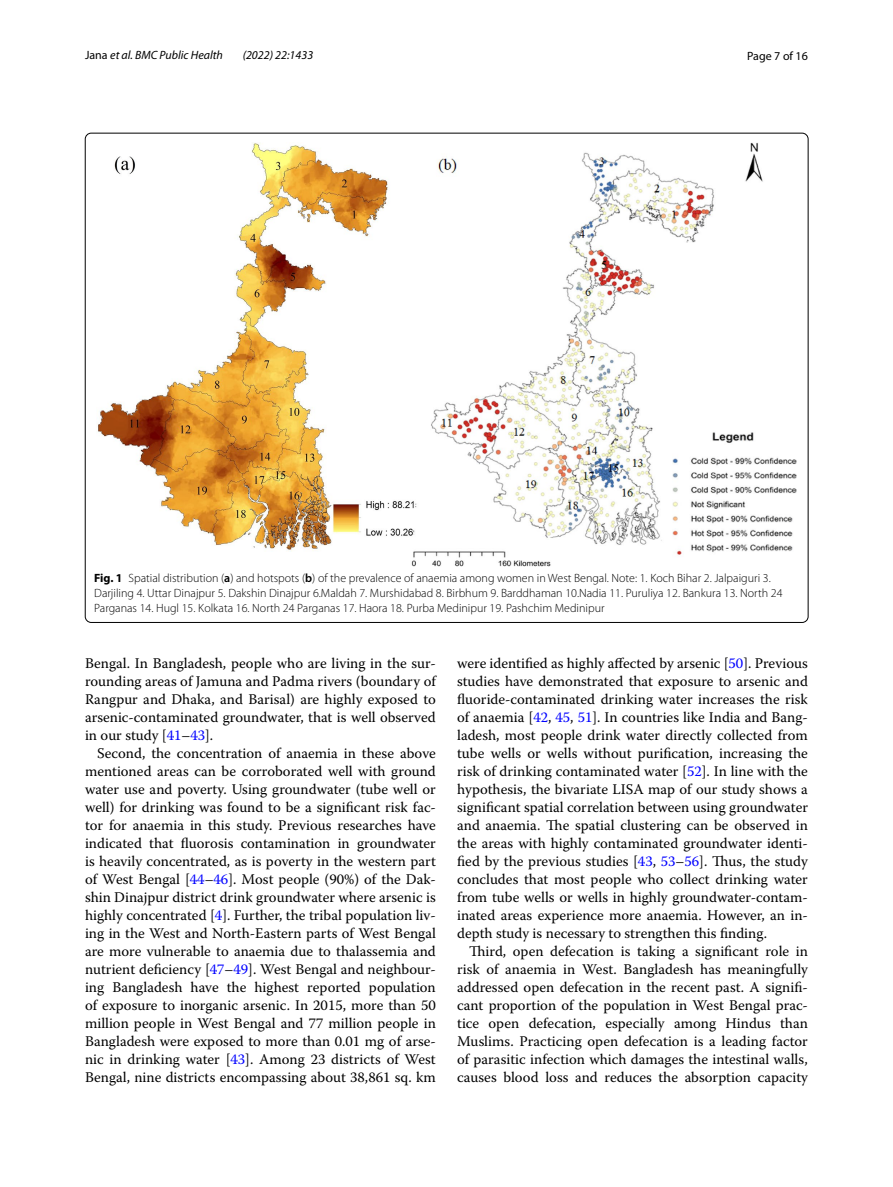
<style>
.page{position:relative;width:893px;height:1187px;background:#fff}
.page>*{position:absolute;margin:0;border:0;box-sizing:border-box;transform-origin:0 0}
.t1{font:14.7px/18px "Warnock Pro";color:#000;text-align:justify}
.t2{font:300 12px/15px "Myriad Pro";color:#000}
.t3{font:italic 12px "Myriad Pro";color:#000}
.t4{font:12px "Myriad Pro";color:#000}
.s1{font-style:normal}
.s2{font-weight:700}
.s3{font-weight:600}
.s4{color:#00f}
</style>
<div class="page">
<img style="left:98px;top:142px;width:699px;height:425px">
<p class="t3" style="left:85px;top:48px;width:139px"><span class="s1">Jana</span> et al. BMC Public Health</p>
<p class="t3" style="left:243px;top:48px;width:72px">(2022) 22:1433</p>
<p class="t4" style="left:747px;top:48px;width:62px">Page 7 of 16</p>
<p class="t2" style="left:94px;top:570px;width:690px"><span class="s2">Fig. 1</span> Spatial distribution (<span class="s3">a</span>) and hotspots (<span class="s3">b</span>) of the prevalence of anaemia among women in West Bengal. Note: 1. Koch Bihar 2. Jalpaiguri 3.<br>Darjiling 4. Uttar Dinajpur 5. Dakshin Dinajpur 6.Maldah 7. Murshidabad 8. Birbhum 9. Barddhaman 10.Nadia 11. Puruliya 12. Bankura 13. North 24<br>Parganas 14. Hugl 15. Kolkata 16. North 24 Parganas 17. Haora 18. Purba Medinipur 19. Pashchim Medinipur</p>
<p class="t1" style="left:85px;top:654px;width:352px">Bengal. In Bangladesh, people who are living in the sur&shy;rounding areas of Jamuna and Padma rivers (boundary of Rangpur and Dhaka, and Barisal) are highly exposed to arsenic-contaminated groundwater, that is well observed in our study [<span class="s4">41</span>–<span class="s4">43</span>].</p>
<p class="t1" style="left:85px;top:744px;width:352px;text-indent:12px">Second, the concentration of anaemia in these above mentioned areas can be corroborated well with ground water use and poverty. Using groundwater (tube well or well) for drinking was found to be a significant risk fac&shy;tor for anaemia in this study. Previous researches have indicated that fluorosis contamination in groundwater is heavily concentrated, as is poverty in the western part of West Bengal [<span class="s4">44</span>–<span class="s4">46</span>]. Most people (90%) of the Dak&shy;shin Dinajpur district drink groundwater where arsenic is highly concentrated [<span class="s4">4</span>]. Further, the tribal population liv&shy;ing in the West and North-Eastern parts of West Bengal are more vulnerable to anaemia due to thalassemia and nutrient deficiency [<span class="s4">47</span>–<span class="s4">49</span>]. West Bengal and neighbour&shy;ing Bangladesh have the highest reported population of exposure to inorganic arsenic. In 2015, more than 50 million people in West Bengal and 77 million people in Bangladesh were exposed to more than 0.01 mg of arse&shy;nic in drinking water [<span class="s4">43</span>]. Among 23 districts of West Bengal, nine districts encompassing about 38,861 sq. km</p>
<p class="t1" style="left:457px;top:654px;width:352px">were identified as highly affected by arsenic [<span class="s4">50</span>]. Previous studies have demonstrated that exposure to arsenic and fluoride-contaminated drinking water increases the risk of anaemia [<span class="s4">42</span>, <span class="s4">45</span>, <span class="s4">51</span>]. In countries like India and Bang&shy;ladesh, most people drink water directly collected from tube wells or wells without purification, increasing the risk of drinking contaminated water [<span class="s4">52</span>]. In line with the hypothesis, the bivariate LISA map of our study shows a significant spatial correlation between using groundwater and anaemia. The spatial clustering can be observed in the areas with highly contaminated groundwater identi&shy;fied by the previous studies [<span class="s4">43</span>, <span class="s4">53</span>–<span class="s4">56</span>]. Thus, the study concludes that most people who collect drinking water from tube wells or wells in highly groundwater-contam&shy;inated areas experience more anaemia. However, an in&shy;depth study is necessary to strengthen this finding.</p>
<p class="t1" style="left:457px;top:942px;width:352px;text-indent:12px">Third, open defecation is taking a significant role in risk of anaemia in West. Bangladesh has meaningfully addressed open defecation in the recent past. A signifi&shy;cant proportion of the population in West Bengal prac&shy;tice open defecation, especially among Hindus than Muslims. Practicing open defecation is a leading factor of parasitic infection which damages the intestinal walls, causes blood loss and reduces the absorption capacity</p>
</div>
